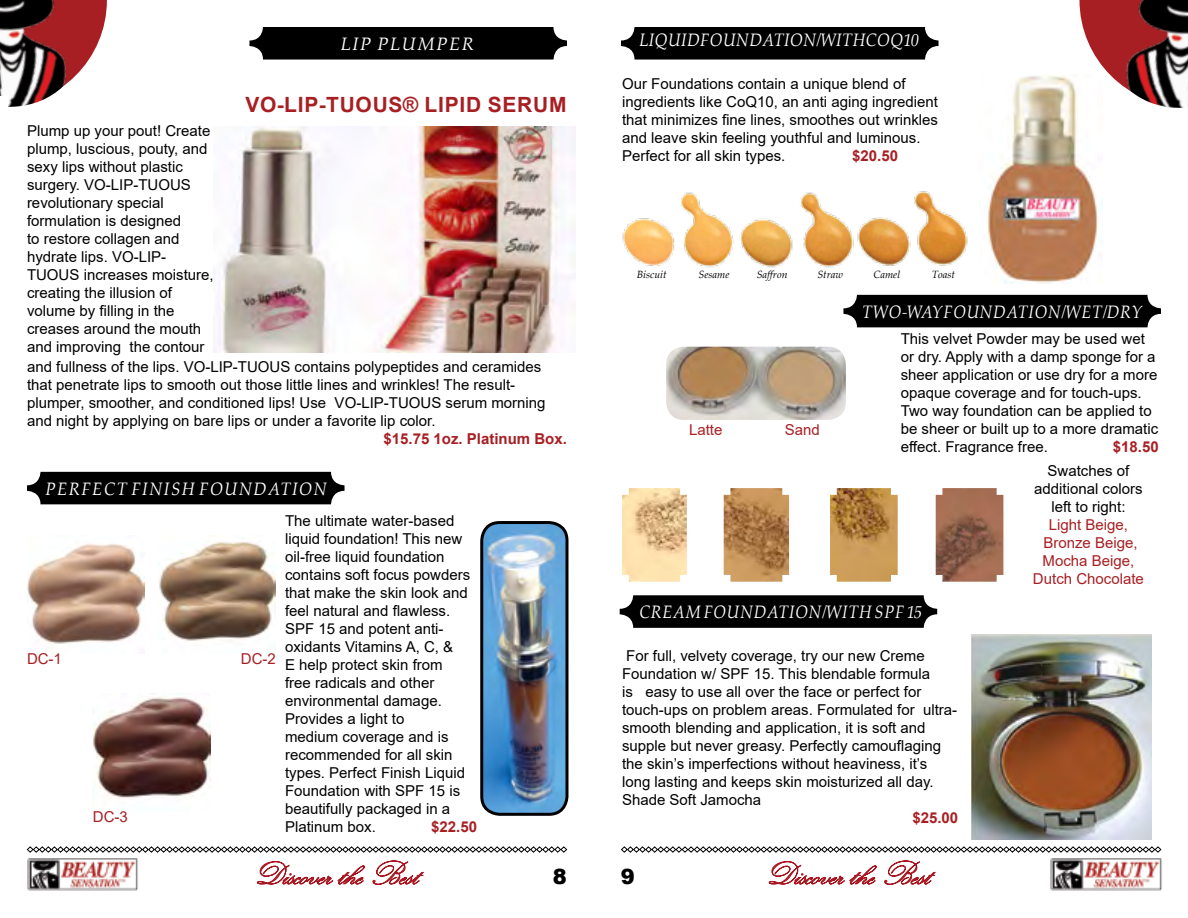
<style>
.page{position:relative;width:1188px;height:918px;background:#fff}
.page>*{position:absolute;margin:0;border:0;box-sizing:border-box;transform-origin:0 0}
.t1{font:700 21px "Arial";letter-spacing:.035em;color:#a81f23}
.t2{font:900 21px "Arial";color:#000}
.t3{font:italic 18px "Palatino Linotype";letter-spacing:.055em;color:#fff;scale:.89 1}
.t4{font:italic 18px "Palatino Linotype";letter-spacing:.035em;color:#fff;scale:.9 1}
.t5{font:italic 18px "Palatino Linotype";letter-spacing:.095em;color:#fff;scale:.92 1}
.t6{font:italic 18px "Palatino Linotype";letter-spacing:.055em;color:#fff}
.t7{font:15px/18px "Arial";color:#000}
.t8{font:15px/18px "Arial";color:#a81f23;text-align:center}
.t9{font:700 15px "Arial";color:#a81f23}
.t10{font:italic 10.5px "Palatino Linotype";color:#000}
</style>
<div class="page">
<img style="left:27px;top:858px;width:111px;height:33px">
<svg style="left:257px;top:861px;width:108px;height:24px"></svg>
<svg style="left:372px;top:860px;width:52px;height:25px"></svg>
<svg style="left:769px;top:861px;width:108px;height:24px"></svg>
<svg style="left:884px;top:860px;width:52px;height:25px"></svg>
<img style="left:1051px;top:858px;width:111px;height:33px">
<svg style="left:27px;top:846px;width:540px;height:7px"></svg>
<svg style="left:621px;top:846px;width:541px;height:7px"></svg>
<div style="left:621px;top:27px;width:318px;height:33px;background:#000;border-radius:14px"></div>
<div style="left:249px;top:27px;width:318px;height:33px;background:#000;border-radius:14px"></div>
<svg style="left:1079px;top:0;width:109px;height:107px"></svg>
<svg style="left:67px;top:0;width:40px;height:83px"></svg>
<img style="left:0;top:0;width:67px;height:107px">
<div style="left:0;top:96px;width:8px;height:15px;background:#fff"></div>
<img style="left:987px;top:74px;width:115px;height:209px">
<img style="left:214px;top:127px;width:361px;height:225px">
<img style="left:27px;top:544px;width:118px;height:100px">
<img style="left:93px;top:694px;width:117px;height:104px">
<img style="left:158px;top:536px;width:118px;height:105px">
<img style="left:666px;top:347px;width:180px;height:73px">
<img style="left:724px;top:488px;width:65px;height:94px">
<img style="left:622px;top:488px;width:65px;height:94px">
<img style="left:830px;top:488px;width:68px;height:94px">
<img style="left:936px;top:488px;width:67px;height:94px">
<img style="left:484px;top:523px;width:83px;height:291px">
<div style="left:480px;top:521px;width:88px;height:295px;border:3px solid #000;border-radius:18px"></div>
<img style="left:972px;top:635px;width:180px;height:204px">
<img style="left:622px;top:191px;width:346px;height:77px">
<div style="left:27px;top:472px;width:318px;height:32px;background:#000;border-radius:14px"></div>
<div style="left:843px;top:295px;width:318px;height:32px;background:#000;border-radius:14px"></div>
<div style="left:620px;top:595px;width:317px;height:33px;background:#000;border-radius:14px"></div>
<p class="t6" style="left:341px;top:31px;width:135px">LIP PLUMPER</p>
<h1 class="t1" style="left:245px;top:90px;width:111px">VO-LI P-TUOUS</h1>
<h1 class="t1" style="left:403px;top:90px;width:165px">® LIPID SERUM</h1>
<p class="t7" style="left:27px;top:122px;width:188px">Plump up your pout! Create plump, luscious, pouty, and sexy lips without plastic surgery. VO-LIP-TUOUS revolutionary special formulation is designed<br>to restore collagen and hydrate lips. VO-LIP-<br>TUOUS increases moisture, creating the illusion of volume by filling in the creases around the mouth and improving the contour</p>
<p class="t7" style="left:27px;top:358px;width:520px">and fullness of the lips. VO-LIP-TUOUS contains polypeptides and ceramides that penetrate lips to smooth out those little lines and wrinkles! The result&shy;plumper, smoother, and conditioned lips! Use VO-LIP-TUOUS serum morning and night by applying on bare lips or under a favorite lip color.</p>
<p class="t9" style="left:384px;top:428px;width:185px">$15.75 1oz. Platinum Box.</p>
<p class="t5" style="left:45px;top:476px;width:307px">PERFECT FINISH FOUNDATION</p>
<p class="t8" style="left:27px;top:650px;width:36px">DC-1</p>
<p class="t8" style="left:241px;top:650px;width:36px">DC-2</p>
<p class="t8" style="left:93px;top:808px;width:36px">DC-3</p>
<p class="t7" style="left:285px;top:512px;width:187px">The ultimate water-based liquid foundation! This new oil-free liquid foundation contains soft focus powders that make the skin look and feel natural and flawless.<br>SPF 15 and potent anti&shy;oxidants Vitamins A, C, &amp;<br>E help protect skin from free radicals and other environmental damage.<br>Provides a light to<br>medium coverage and is recommended for all skin types. Perfect Finish Liquid<br>Foundation with SPF 15 is beautifully packaged in a<br>Platinum box.</p>
<p class="t9" style="left:431px;top:816px;width:47px">$22.50</p>
<p class="t4" style="left:639px;top:27px;width:312px">LIQUID FOUNDATION/WITHCOQ10</p>
<p class="t7" style="left:622px;top:75px;width:317px">Our Foundations contain a unique blend of ingredients like CoQ10, an anti aging ingredient that minimizes fine lines, smoothes out wrinkles and leave skin feeling youthful and luminous.<br>Perfect for all skin types.</p>
<p class="t9" style="left:852px;top:146px;width:47px">$20.50</p>
<p class="t10" style="left:637px;top:267px;width:31px">BISCUIT</p>
<p class="t10" style="left:699px;top:267px;width:32px">SESAME</p>
<p class="t10" style="left:757px;top:267px;width:32px">SAFFRON</p>
<p class="t10" style="left:817px;top:267px;width:27px">STRAW</p>
<p class="t10" style="left:873px;top:267px;width:28px">CAMEL</p>
<p class="t10" style="left:932px;top:267px;width:25px">TOAST</p>
<p class="t8" style="left:689px;top:421px;width:35px">Latte</p>
<p class="t8" style="left:785px;top:421px;width:37px">Sand</p>
<p class="t3" style="left:862px;top:299px;width:316px">TWO-WAY FOUNDATION/WET/DRY</p>
<p class="t7" style="left:901px;top:330px;width:259px">This velvet Powder may be used wet or dry. Apply with a damp sponge for a sheer application or use dry for a more opaque coverage and for touch-ups.<br>Two way foundation can be applied to be sheer or built up to a more dramatic effect. Fragrance free.</p>
<p class="t9" style="left:1113px;top:436px;width:47px">$18.50</p>
<p class="t7" style="left:1034px;top:462px;width:110px;text-align:center">Swatches of additional colors left to right:</p>
<p class="t8" style="left:1033px;top:516px;width:112px">Light Beige,<br>Bronze Beige,<br>Mocha Beige,<br>Dutch Chocolate</p>
<p class="t3" style="left:639px;top:599px;width:276px">CREAM FOUNDATION/WITH SPF</p>
<p class="t3" style="left:907px;top:599px;width:19px">15</p>
<p class="t7" style="left:622px;top:646px;width:337px">For full, velvety coverage, try our new Creme Foundation w/ SPF 15. This blendable formula<br>is easy to use all over the face or perfect for touch-ups on problem areas. Formulated for ultra&shy;smooth blending and application, it is soft and supple but never greasy. Perfectly camouflaging the skin’s imperfections without heaviness, it’s long lasting and keeps skin moisturized all day.<br>Shade Soft Jamocha</p>
<p class="t9" style="left:912px;top:807px;width:47px">$25.00</p>
<h1 class="t2" style="left:553px;top:861px;width:16px">8</h1>
<h1 class="t2" style="left:621px;top:861px;width:16px">9</h1>
</div>
